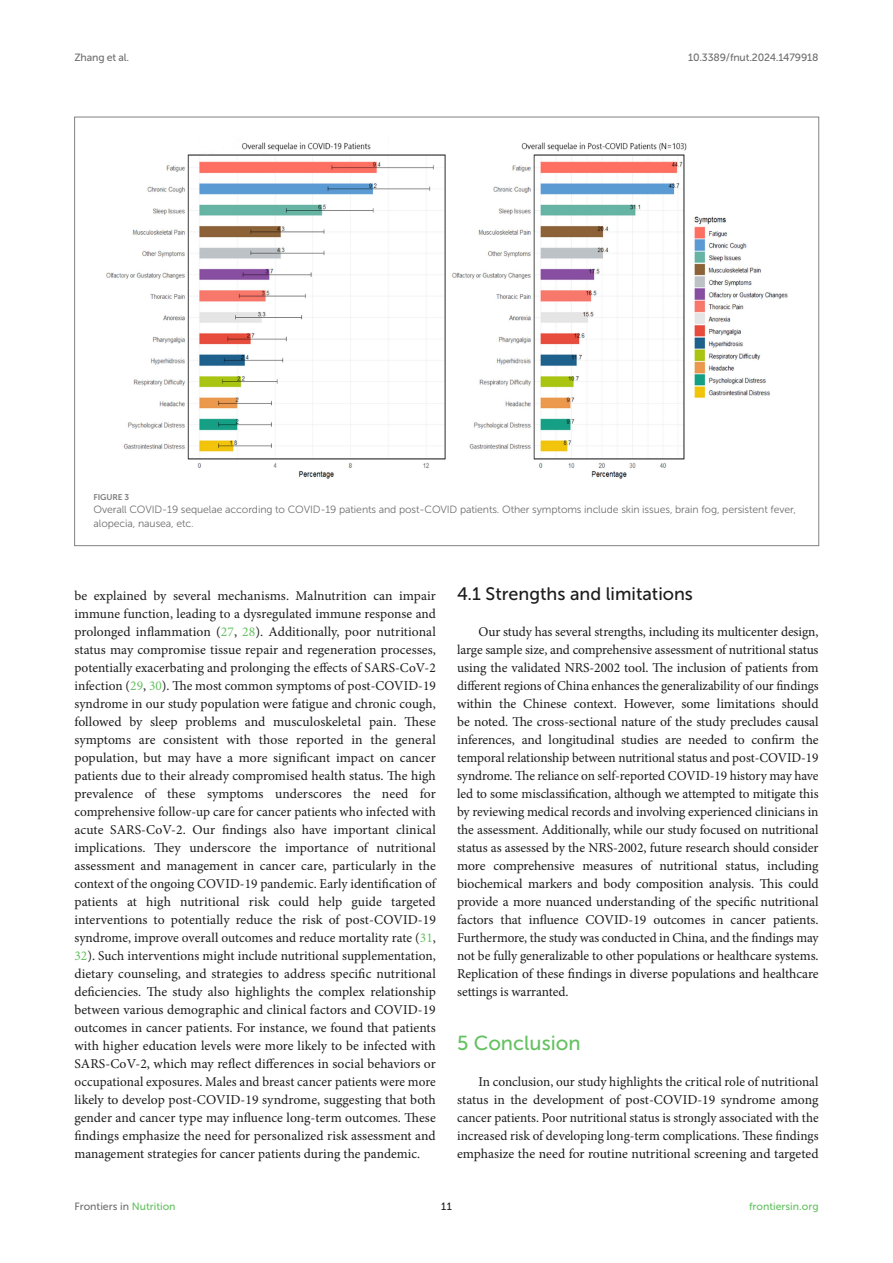
<style>
.page{position:relative;width:893px;height:1263px;background:#fff}
.page>*{position:absolute;margin:0;border:0;box-sizing:border-box;transform-origin:0 0}
.HEAD_1{font:20.25px "Museo Sans 500";color:#65c161}
.HEAD_2{font:18px "Museo Sans 500";color:#1b1c1b}
.TEXT{font:13.5px/18px "Minion Pro";letter-spacing:.005em;color:#1b1c1b;text-align:justify}
.TEXT_FLUSH{font:13.5px/18px "Minion Pro";letter-spacing:-.005em;color:#1b1c1b;text-align:justify}
.FIG_LEG{font:10.5px/13.5px "Museo Sans 300";letter-spacing:-.01em;color:#706f70}
.t1{font:10.5px "Museo Sans 500";letter-spacing:-.015em;color:#706f70}
.t2{font:10.5px "Museo Sans 500";color:#65c161}
.t3{font:10.5px "Museo Sans 500";color:#1b1c1b}
.FIG_HD{font:8.25px "Museo Sans 700";letter-spacing:-.01em;color:#7e7f7f}
.s1{color:#65c161}
</style>
<div class="page">
<img style="left:106px;top:142px;width:682px;height:337px">
<p class="t1" style="left:74px;top:51px;width:56px">Zhang et al.</p>
<p class="t1" style="left:688px;top:51px;width:132px">10.3389/fnut.2024.1479918</p>
<p class="FIG_HD" style="left:94px;top:492px;width:37px">FIGURE 3</p>
<p class="FIG_LEG" style="left:94px;top:503px;width:704px">Overall COVID-19 sequelae according to COVID-19 patients and post-COVID patients. Other symptoms include skin issues, brain fog, persistent fever, alopecia, nausea, etc.</p>
<p class="TEXT" style="left:74px;top:587px;width:363px">be explained by several mechanisms. Malnutrition can impair immune function, leading to a dysregulated immune response and prolonged inflammation (<span class="s1">27</span>, <span class="s1">28</span>). Additionally, poor nutritional status may compromise tissue repair and regeneration processes, potentially exacerbating and prolonging the effects of SARS-CoV-2 infection (<span class="s1">29</span>, <span class="s1">30</span>). The most common symptoms of post-COVID-19 syndrome in our study population were fatigue and chronic cough, followed by sleep problems and musculoskeletal pain. These symptoms are consistent with those reported in the general population, but may have a more significant impact on cancer patients due to their already compromised health status. The high prevalence of these symptoms underscores the need for comprehensive follow-up care for cancer patients who infected with acute SARS-CoV-2. Our findings also have important clinical implications. They underscore the importance of nutritional assessment and management in cancer care, particularly in the context of the ongoing COVID-19 pandemic. Early identification of patients at high nutritional risk could help guide targeted interventions to potentially reduce the risk of post-COVID-19 syndrome, improve overall outcomes and reduce mortality rate (<span class="s1">31</span>, <span class="s1">32</span>). Such interventions might include nutritional supplementation, dietary counseling, and strategies to address specific nutritional deficiencies. The study also highlights the complex relationship between various demographic and clinical factors and COVID-19 outcomes in cancer patients. For instance, we found that patients with higher education levels were more likely to be infected with SARS-CoV-2, which may reflect differences in social behaviors or occupational exposures. Males and breast cancer patients were more likely to develop post-COVID-19 syndrome, suggesting that both gender and cancer type may influence long-term outcomes. These findings emphasize the need for personalized risk assessment and management strategies for cancer patients during the pandemic.</p>
<p class="HEAD_2" style="left:457px;top:584px;width:237px">4.1 Strengths and limitations</p>
<p class="TEXT_FLUSH" style="left:457px;top:623px;width:363px;text-indent:21px">Our study has several strengths, including its multicenter design, large sample size, and comprehensive assessment of nutritional status using the validated NRS-2002 tool. The inclusion of patients from different regions of China enhances the generalizability of our findings within the Chinese context. However, some limitations should be noted. The cross-sectional nature of the study precludes causal inferences, and longitudinal studies are needed to confirm the temporal relationship between nutritional status and post-COVID-19 syndrome. The reliance on self-reported COVID-19 history may have led to some misclassification, although we attempted to mitigate this by reviewing medical records and involving experienced clinicians in the assessment. Additionally, while our study focused on nutritional status as assessed by the NRS-2002, future research should consider more comprehensive measures of nutritional status, including biochemical markers and body composition analysis. This could provide a more nuanced understanding of the specific nutritional factors that influence COVID-19 outcomes in cancer patients.<br>Furthermore, the study was conducted in China, and the findings may not be fully generalizable to other populations or healthcare systems.<br>Replication of these findings in diverse populations and healthcare settings is warranted.</p>
<p class="HEAD_1" style="left:457px;top:1032px;width:125px">5 Conclusion</p>
<p class="TEXT_FLUSH" style="left:457px;top:1073px;width:363px;text-indent:21px">In conclusion, our study highlights the critical role of nutritional status in the development of post-COVID-19 syndrome among cancer patients. Poor nutritional status is strongly associated with the increased risk of developing long-term complications. These findings emphasize the need for routine nutritional screening and targeted</p>
<p class="t1" style="left:74px;top:1200px;width:103px">Frontiers in <span class="s1">Nutrition</span></p>
<p class="t3" style="left:441px;top:1200px;width:12px">11</p>
<p class="t2" style="left:749px;top:1200px;width:71px">frontiersin.org</p>
</div>
